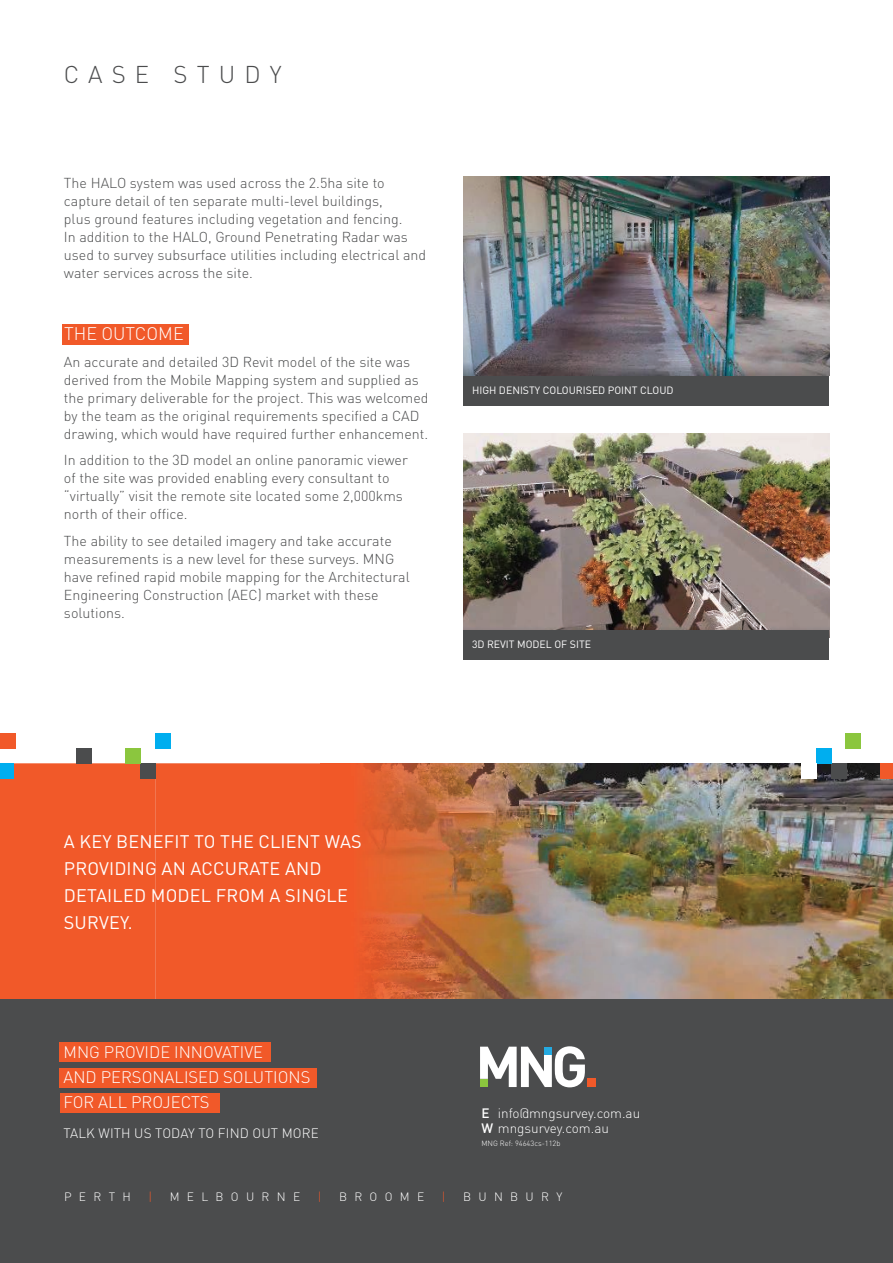
<style>
.page{position:relative;width:893px;height:1263px;background:#fff}
.page>*{position:absolute;margin:0;border:0;box-sizing:border-box;transform-origin:0 0}
.t1{font:300 24px "DIN Pro";letter-spacing:.38em;color:#4b4c4d}
.t2{font:18px/27px "DIN Pro";letter-spacing:.01em;color:#fff}
.t3{font:300 18px "DIN Pro";color:#fff}
.t4{font:300 16.5px/25px "DIN Pro";color:#fff}
.t5{font:300 14.25px/18px "DIN Pro";color:#4b4c4d}
.t6{font:300 13.5px/15px "DIN Pro";color:#fff}
.t7{font:300 12px "DIN Pro";letter-spacing:.61em;color:#fff}
.t8{font:300 12px "DIN Pro";color:#f15929}
.t9{font:10.5px "DIN Pro";color:#fff}
.t10{font:300 7.5px "DIN Pro";color:#fff}
.s1{font-weight:500}
</style>
<div class="page">
<div style="left:62px;top:324px;width:127px;height:21px;background:#f15929"></div>
<img style="left:595px;top:763px;width:298px;height:236px">
<div style="left:0;top:763px;width:155px;height:236px;background:#f15929"></div>
<img style="left:155px;top:763px;width:440px;height:236px">
<div style="left:0;top:999px;width:893px;height:264px;background:#4b4c4d"></div>
<svg style="left:480px;top:1046px;width:105px;height:41px"></svg>
<div style="left:480px;top:1079px;width:8px;height:8px;background:#8bc63e"></div>
<div style="left:544px;top:1047px;width:8px;height:7px;background:#24aae1"></div>
<div style="left:587px;top:1079px;width:8px;height:8px;background:#f15929"></div>
<img style="left:464px;top:177px;width:365px;height:199px">
<div style="left:464px;top:376px;width:365px;height:30px;background:#4b4c4d"></div>
<img style="left:464px;top:433px;width:365px;height:197px">
<div style="left:464px;top:630px;width:365px;height:30px;background:#4b4c4d"></div>
<div style="left:60px;top:1042px;width:211px;height:19px;background:#f15929"></div>
<div style="left:60px;top:1068px;width:257px;height:19px;background:#f15929"></div>
<div style="left:60px;top:1093px;width:159px;height:19px;background:#f15929"></div>
<div style="left:0;top:763px;width:14px;height:15px;background:#00aeef"></div>
<div style="left:881px;top:763px;width:12px;height:15px;background:#f15929"></div>
<div style="left:141px;top:763px;width:15px;height:15px;background:#4b4c4d"></div>
<div style="left:832px;top:763px;width:15px;height:15px;background:#4b4c4d"></div>
<div style="left:0;top:733px;width:15px;height:15px;background:#f15929"></div>
<div style="left:155px;top:733px;width:15px;height:15px;background:#00aeef"></div>
<div style="left:846px;top:733px;width:15px;height:15px;background:#8bc63e"></div>
<div style="left:77px;top:748px;width:15px;height:15px;background:#4b4c4d"></div>
<div style="left:126px;top:748px;width:15px;height:15px;background:#8bc63e"></div>
<div style="left:816px;top:748px;width:16px;height:15px;background:#00aeef"></div>
<div style="left:801px;top:763px;width:15px;height:15px;background:#fff"></div>
<h1 class="t1" style="left:64px;top:58px;width:219px">CASE STUDY</h1>
<p class="t5" style="left:64px;top:173px;width:364px">The HALO system was used across the 2.5ha site to capture detail of ten separate multi-level buildings,<br>plus ground features including vegetation and fencing.<br>In addition to the HALO, Ground Penetrating Radar was used to survey subsurface utilities including electrical and water services across the site.</p>
<p class="t3" style="left:64px;top:322px;width:121px">THE OUTCOME</p>
<p class="t5" style="left:64px;top:352px;width:366px">An accurate and detailed 3D Revit model of the site was derived from the Mobile Mapping system and supplied as the primary deliverable for the project. This was welcomed by the team as the original requirements specified a CAD drawing, which would have required further enhancement.</p>
<p class="t5" style="left:64px;top:451px;width:345px">In addition to the 3D model an online panoramic viewer of the site was provided enabling every consultant to “virtually” visit the remote site located some 2,000kms north of their office.</p>
<p class="t5" style="left:64px;top:531px;width:347px">The ability to see detailed imagery and take accurate measurements is a new level for these surveys. MNG have refined rapid mobile mapping for the Architectural Engineering Construction (AEC) market with these solutions.</p>
<p class="t9" style="left:472px;top:383px;width:203px">HIGH DENISTY COLOURISED POINT CLOUD</p>
<p class="t9" style="left:472px;top:637px;width:121px">3D REVIT MODEL OF SITE</p>
<p class="t2" style="left:64px;top:827px;width:299px">A KEY BENEFIT TO THE CLIENT WAS<br>PROVIDING AN ACCURATE AND<br>DETAILED MODEL FROM A SINGLE<br>SURVEY.</p>
<p class="t4" style="left:64px;top:1039px;width:248px">MNG PROVIDE INNOVATIVE<br>AND PERSONALISED SOLUTIONS<br>FOR ALL PROJECTS</p>
<p class="t6" style="left:63px;top:1125px;width:257px">TALK WITH US TODAY TO FIND OUT MORE</p>
<p class="t6" style="left:481px;top:1105px;width:160px"><span class="s1">E</span> info@mngsurvey.com.au<br><span class="s1">W</span> mngsurvey.com.au</p>
<p class="t10" style="left:481px;top:1138px;width:81px">MNG Ref: 94643cs-112b</p>
<p class="t7" style="left:64px;top:1188px;width:68px">PERTH</p>
<p class="t8" style="left:148px;top:1188px;width:5px">|</p>
<p class="t7" style="left:170px;top:1188px;width:132px">MELBOURNE</p>
<p class="t8" style="left:318px;top:1188px;width:5px">|</p>
<p class="t7" style="left:339px;top:1188px;width:87px">BROOME</p>
<p class="t8" style="left:442px;top:1188px;width:5px">|</p>
<p class="t7" style="left:463px;top:1188px;width:101px">BUNBURY</p>
</div>
